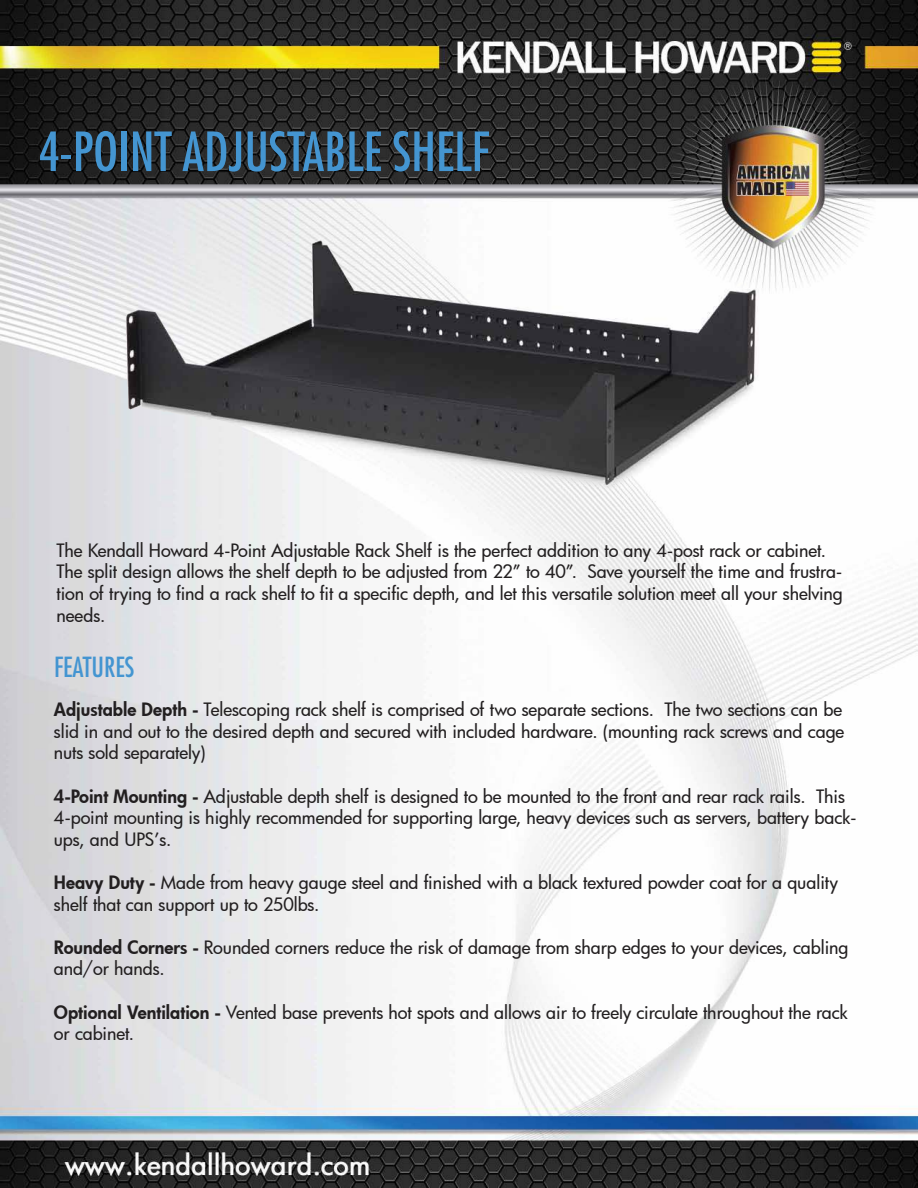
<style>
.page{position:relative;width:918px;height:1188px;background:#fff}
.page>*{position:absolute;margin:0;border:0;box-sizing:border-box;transform-origin:0 0}
.t1{font:condensed 52.5px "Futura Std";color:#4495d1}
.t2{font:condensed 27px "Futura Std";color:#4495d1}
.t3{font:500 18px/21.6px "Futura";letter-spacing:-.005em;color:#221f20}
.s1{font-weight:800}
</style>
<div class="page">
<img style="left:0;top:0;width:918px;height:1188px">
<img style="left:21px;top:204px;width:864px;height:329px">
<img style="left:912px;top:171px;width:6px;height:257px">
<h1 class="t1" style="left:38px;top:122px;width:453px">4-POINT ADJUSTABLE SHELF</h1>
<p class="t3" style="left:56px;top:541px;width:788px">The Kendall Howard 4-Point Adjustable Rack Shelf is the perfect addition to any 4-post rack or cabinet.<br>The split design allows the shelf depth to be adjusted from 22î to 40î. Save yourself the time and frustra&shy;tion of trying to find a rack shelf to fit a specific depth, and let this versatile solution meet all your shelving needs.</p>
<h2 class="t2" style="left:54px;top:652px;width:82px">FEATURES</h2>
<p class="t3" style="left:54px;top:700px;width:792px;text-align:justify"><span class="s1">Adjustable Depth -</span> Telescoping rack shelf is comprised of two separate sections. The two sections can be slid in and out to the desired depth and secured with included hardware. (mounting rack screws and cage nuts sold separately)</p>
<p class="t3" style="left:54px;top:787px;width:804px"><span class="s1">4-Point Mounting -</span> Adjustable depth shelf is designed to be mounted to the front and rear rack rails. This<br>4-point mounting is highly recommended for supporting large, heavy devices such as servers, battery back&shy;ups, and UPSís.</p>
<p class="t3" style="left:54px;top:873px;width:786px"><span class="s1">Heavy Duty -</span> Made from heavy gauge steel and finished with a black textured powder coat for a quality shelf that can support up to 250lbs.</p>
<p class="t3" style="left:54px;top:938px;width:796px"><span class="s1">Rounded Corners -</span> Rounded corners reduce the risk of damage from sharp edges to your devices, cabling and/or hands.</p>
<p class="t3" style="left:54px;top:1003px;width:795px"><span class="s1">Optional Ventilation -</span> Vented base prevents hot spots and allows air to freely circulate throughout the rack or cabinet.</p>
</div>
